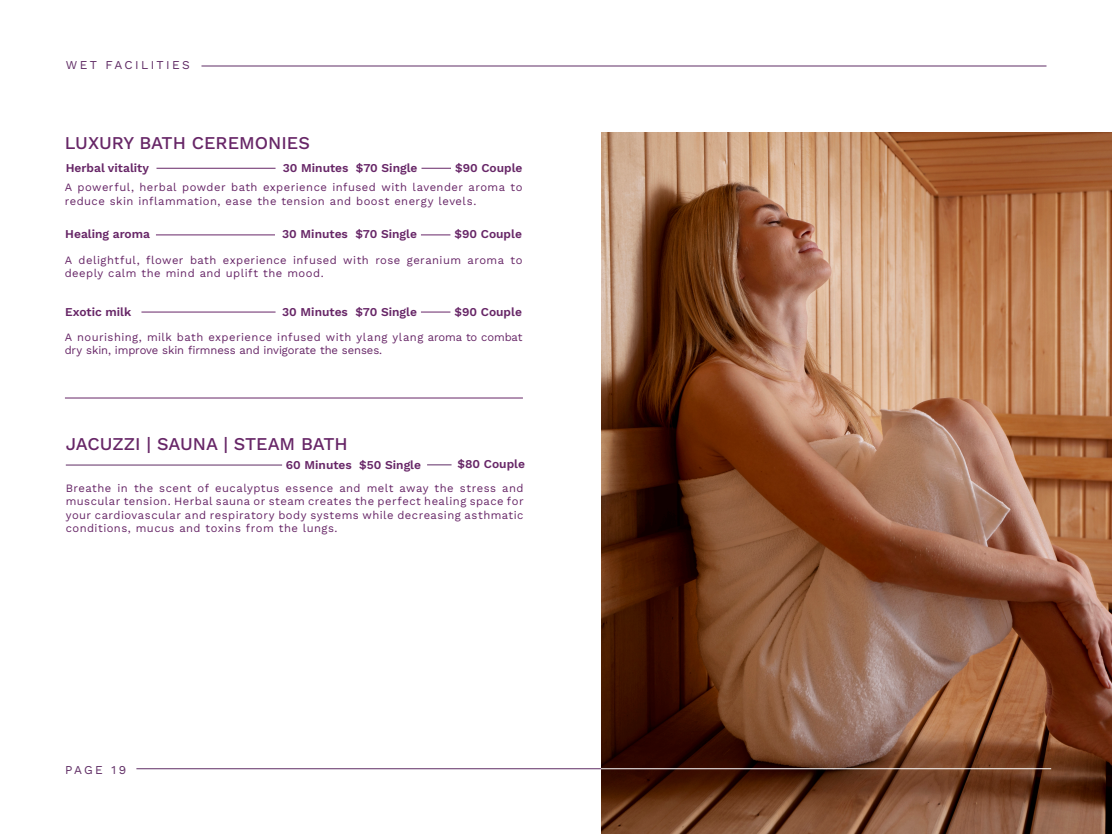
<style>
.page{position:relative;width:1112px;height:834px;background:#fff}
.page>*{position:absolute;margin:0;border:0;box-sizing:border-box;transform-origin:0 0}
.t1{font:500 18px "Work Sans";color:#672667}
.Paragraph_Style_5{font:600 12px "Work Sans";color:#672667}
.t2{font:12px "Work Sans";letter-spacing:.2em;color:#5e2963}
.t3{font:12px "Work Sans";letter-spacing:.19em;color:#5f2c64}
.t4{font:11.25px/13.5px "Work Sans";letter-spacing:.04em;color:#672667}
.t5{font:11.25px/13.5px "Work Sans";color:#672667}
</style>
<div class="page">
<img style="left:601px;top:132px;width:511px;height:702px">
<hr style="left:156px;top:168px;width:120px;height:1px;background:#672667">
<hr style="left:156px;top:235px;width:119px;height:1px;background:#672667">
<hr style="left:141px;top:312px;width:135px;height:1px;background:#672667">
<hr style="left:66px;top:465px;width:216px;height:1px;background:#5f2c64">
<svg style="left:427px;top:465px;width:25px;height:1px"></svg>
<svg style="left:422px;top:168px;width:29px;height:1px"></svg>
<svg style="left:421px;top:235px;width:29px;height:1px"></svg>
<svg style="left:421px;top:312px;width:29px;height:1px"></svg>
<hr style="left:65px;top:398px;width:458px;height:1px;background:#672667">
<hr style="left:136px;top:768px;width:465px;height:1px;background:#5f2c64">
<hr style="left:601px;top:768px;width:450px;height:1px;background:#fff">
<hr style="left:202px;top:66px;width:844px;height:1px;background:#5f2c64">
<p class="t2" style="left:66px;top:55px;width:126px">WET FACILITIES</p>
<p class="t1" style="left:65px;top:129px;width:247px">LUXURY BATH CEREMONIES</p>
<p class="t4" style="left:65px;top:180px;width:459px">A powerful, herbal powder bath experience infused with lavender aroma to reduce skin inflammation, ease the tension and boost energy levels.</p>
<p class="Paragraph_Style_5" style="left:283px;top:159px;width:136px">30 Minutes $70 Single</p>
<p class="Paragraph_Style_5" style="left:455px;top:159px;width:69px">$90 Couple</p>
<p class="Paragraph_Style_5" style="left:66px;top:159px;width:85px">Herbal vitality</p>
<p class="Paragraph_Style_5" style="left:65px;top:225px;width:86px">Healing aroma</p>
<p class="Paragraph_Style_5" style="left:282px;top:225px;width:136px">30 Minutes $70 Single</p>
<p class="Paragraph_Style_5" style="left:455px;top:225px;width:69px">$90 Couple</p>
<p class="t4" style="left:65px;top:253px;width:459px">A delightful, flower bath experience infused with rose geranium aroma to deeply calm the mind and uplift the mood.</p>
<p class="Paragraph_Style_5" style="left:65px;top:302px;width:68px">Exotic milk</p>
<p class="Paragraph_Style_5" style="left:282px;top:302px;width:136px">30 Minutes $70 Single</p>
<p class="Paragraph_Style_5" style="left:455px;top:302px;width:69px">$90 Couple</p>
<p class="t5" style="left:65px;top:330px;width:459px">A nourishing, milk bath experience infused with ylang ylang aroma to combat dry skin, improve skin firmness and invigorate the senses.</p>
<p class="t1" style="left:66px;top:430px;width:283px">JACUZZI | SAUNA | STEAM BATH</p>
<p class="t4" style="left:66px;top:481px;width:459px;text-align:justify">Breathe in the scent of eucalyptus essence and melt away the stress and muscular tension. Herbal sauna or steam creates the perfect healing space for your cardiovascular and respiratory body systems while decreasing asthmatic conditions, mucus and toxins from the lungs.</p>
<p class="Paragraph_Style_5" style="left:286px;top:456px;width:137px">60 Minutes $50 Single</p>
<p class="Paragraph_Style_5" style="left:458px;top:455px;width:69px">$80 Couple</p>
<p class="t3" style="left:65px;top:760px;width:63px">PAGE 19</p>
</div>
